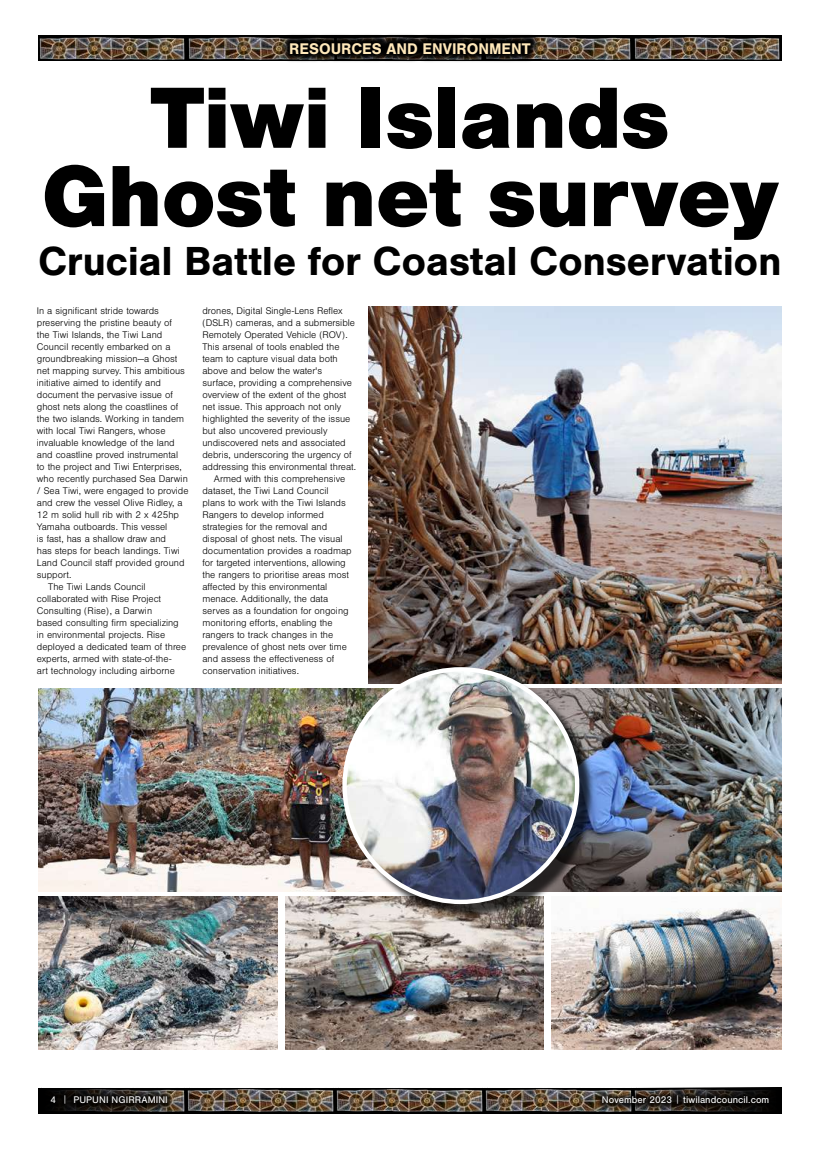
<style>
.page{position:relative;width:820px;height:1149px;background:#fff}
.page>*{position:absolute;margin:0;border:0;box-sizing:border-box;transform-origin:0 0}
.t1{font:900 89.9px/78.2px "Nimbus San";letter-spacing:-.01em;color:#000;text-align:center}
.t2{font:700 42px "Nimbus San";letter-spacing:-.01em;color:#000}
.t3{font:700 16px "Nimbus San";color:#ffe8ba}
.t4{font:300 10px "Nimbus San";color:#000}
.t5{font:10px "Nimbus San";letter-spacing:.005em;color:#fff}
.s1{font-weight:300}
</style>
<div class="page">
<svg style="left:208px;top:1088px;width:127px;height:25px"></svg>
<svg style="left:484px;top:1087px;width:148px;height:26px"></svg>
<svg style="left:335px;top:1087px;width:149px;height:26px"></svg>
<svg style="left:611px;top:1087px;width:170px;height:25px"></svg>
<svg style="left:38px;top:1087px;width:170px;height:26px"></svg>
<div style="left:45px;top:1089px;width:729px;height:21px;background:#000;opacity:.75"></div>
<img style="left:632px;top:35px;width:149px;height:26px">
<img style="left:38px;top:35px;width:149px;height:26px">
<img style="left:187px;top:35px;width:94px;height:26px">
<img style="left:539px;top:35px;width:93px;height:26px">
<img style="left:369px;top:307px;width:412px;height:376px">
<img style="left:594px;top:688px;width:187px;height:203px">
<img style="left:551px;top:908px;width:230px;height:141px">
<img style="left:285px;top:896px;width:258px;height:153px">
<img style="left:38px;top:896px;width:239px;height:153px">
<img style="left:38px;top:688px;width:309px;height:203px">
<div style="left:347px;top:671px;width:247px;height:248px;background:#000;opacity:.75"></div>
<img style="left:344px;top:669px;width:233px;height:232px;border-radius:116px">
<svg style="left:281px;top:34px;width:258px;height:28px;background:#1e1d1c"></svg>
<h3 class="t3" style="left:289px;top:39px;width:243px">RESOURCES AND ENVIRONMENT</h3>
<h1 class="t1" style="left:41px;top:79px;width:738px">Tiwi Islands<br>Ghost net survey</h1>
<h2 class="t2" style="left:38px;top:237px;width:744px">Crucial Battle for Coastal Conservation</h2>
<p class="t4" style="left:37px;top:305px;width:123px">In a significant stride towards</p>
<p class="t4" style="left:37px;top:317px;width:137px">preserving the pristine beauty of</p>
<p class="t4" style="left:37px;top:329px;width:127px">the Tiwi Islands, the Tiwi Land</p>
<p class="t4" style="left:37px;top:341px;width:135px">Council recently embarked on a</p>
<p class="t4" style="left:37px;top:353px;width:142px">groundbreaking mission—a Ghost</p>
<p class="t4" style="left:37px;top:365px;width:149px">net mapping survey. This ambitious</p>
<p class="t4" style="left:37px;top:377px;width:126px">initiative aimed to identify and</p>
<p class="t4" style="left:37px;top:389px;width:137px">document the pervasive issue of</p>
<p class="t4" style="left:37px;top:401px;width:143px">ghost nets along the coastlines of</p>
<p class="t4" style="left:37px;top:413px;width:149px">the two islands. Working in tandem</p>
<p class="t4" style="left:37px;top:425px;width:130px">with local Tiwi Rangers, whose</p>
<p class="t4" style="left:37px;top:437px;width:139px">invaluable knowledge of the land</p>
<p class="t4" style="left:37px;top:449px;width:143px">and coastline proved instrumental</p>
<p class="t4" style="left:37px;top:461px;width:146px">to the project and Tiwi Enterprises,</p>
<p class="t4" style="left:37px;top:473px;width:152px">who recently purchased Sea Darwin</p>
<p class="t4" style="left:37px;top:485px;width:153px">/ Sea Tiwi, were engaged to provide</p>
<p class="t4" style="left:37px;top:497px;width:147px">and crew the vessel Olive Ridley, a</p>
<p class="t4" style="left:37px;top:509px;width:144px">12 m solid hull rib with 2 x 425hp</p>
<p class="t4" style="left:37px;top:521px;width:132px">Yamaha outboards. This vessel</p>
<p class="t4" style="left:37px;top:533px;width:131px">is fast, has a shallow draw and</p>
<p class="t4" style="left:37px;top:545px;width:144px">has steps for beach landings. Tiwi</p>
<p class="t4" style="left:37px;top:557px;width:149px">Land Council staff provided ground</p>
<p class="t4" style="left:37px;top:569px;width:36px">support.</p>
<p class="t4" style="left:48px;top:581px;width:99px">The Tiwi Lands Council</p>
<p class="t4" style="left:37px;top:593px;width:126px">collaborated with Rise Project</p>
<p class="t4" style="left:37px;top:605px;width:117px">Consulting (Rise), a Darwin</p>
<p class="t4" style="left:37px;top:617px;width:143px">based consulting firm specializing</p>
<p class="t4" style="left:37px;top:629px;width:130px">in environmental projects. Rise</p>
<p class="t4" style="left:37px;top:641px;width:151px">deployed a dedicated team of three</p>
<p class="t4" style="left:37px;top:653px;width:136px">experts, armed with state-of-the-</p>
<p class="t4" style="left:37px;top:665px;width:139px">art technology including airborne</p>
<p class="t4" style="left:202px;top:305px;width:142px">drones, Digital Single-Lens Reflex</p>
<p class="t4" style="left:202px;top:317px;width:154px">(DSLR) cameras, and a submersible</p>
<p class="t4" style="left:202px;top:329px;width:147px">Remotely Operated Vehicle (ROV).</p>
<p class="t4" style="left:202px;top:341px;width:138px">This arsenal of tools enabled the</p>
<p class="t4" style="left:202px;top:353px;width:137px">team to capture visual data both</p>
<p class="t4" style="left:202px;top:365px;width:121px">above and below the water's</p>
<p class="t4" style="left:202px;top:377px;width:151px">surface, providing a comprehensive</p>
<p class="t4" style="left:202px;top:389px;width:145px">overview of the extent of the ghost</p>
<p class="t4" style="left:202px;top:401px;width:140px">net issue. This approach not only</p>
<p class="t4" style="left:202px;top:413px;width:149px">highlighted the severity of the issue</p>
<p class="t4" style="left:202px;top:425px;width:126px">but also uncovered previously</p>
<p class="t4" style="left:202px;top:437px;width:145px">undiscovered nets and associated</p>
<p class="t4" style="left:202px;top:449px;width:151px">debris, underscoring the urgency of</p>
<p class="t4" style="left:202px;top:461px;width:155px">addressing this environmental threat.</p>
<p class="t4" style="left:214px;top:473px;width:133px">Armed with this comprehensive</p>
<p class="t4" style="left:202px;top:485px;width:127px">dataset, the Tiwi Land Council</p>
<p class="t4" style="left:202px;top:497px;width:145px">plans to work with the Tiwi Islands</p>
<p class="t4" style="left:202px;top:509px;width:123px">Rangers to develop informed</p>
<p class="t4" style="left:202px;top:521px;width:126px">strategies for the removal and</p>
<p class="t4" style="left:202px;top:533px;width:142px">disposal of ghost nets. The visual</p>
<p class="t4" style="left:202px;top:545px;width:151px">documentation provides a roadmap</p>
<p class="t4" style="left:202px;top:557px;width:145px">for targeted interventions, allowing</p>
<p class="t4" style="left:202px;top:569px;width:148px">the rangers to prioritise areas most</p>
<p class="t4" style="left:202px;top:581px;width:126px">affected by this environmental</p>
<p class="t4" style="left:202px;top:593px;width:127px">menace. Additionally, the data</p>
<p class="t4" style="left:202px;top:605px;width:147px">serves as a foundation for ongoing</p>
<p class="t4" style="left:202px;top:617px;width:132px">monitoring efforts, enabling the</p>
<p class="t4" style="left:202px;top:629px;width:132px">rangers to track changes in the</p>
<p class="t4" style="left:202px;top:641px;width:146px">prevalence of ghost nets over time</p>
<p class="t4" style="left:202px;top:653px;width:133px">and assess the effectiveness of</p>
<p class="t4" style="left:202px;top:665px;width:98px">conservation initiatives.</p>
<p class="t5" style="left:51px;top:1094px;width:119px">4 <span class="s1">|</span> PUPUNI NGIRRAMINI</p>
<p class="t5" style="left:601px;top:1094px;width:169px">November 2023 <span class="s1">|</span> tiwilandcouncil.com</p>
</div>
